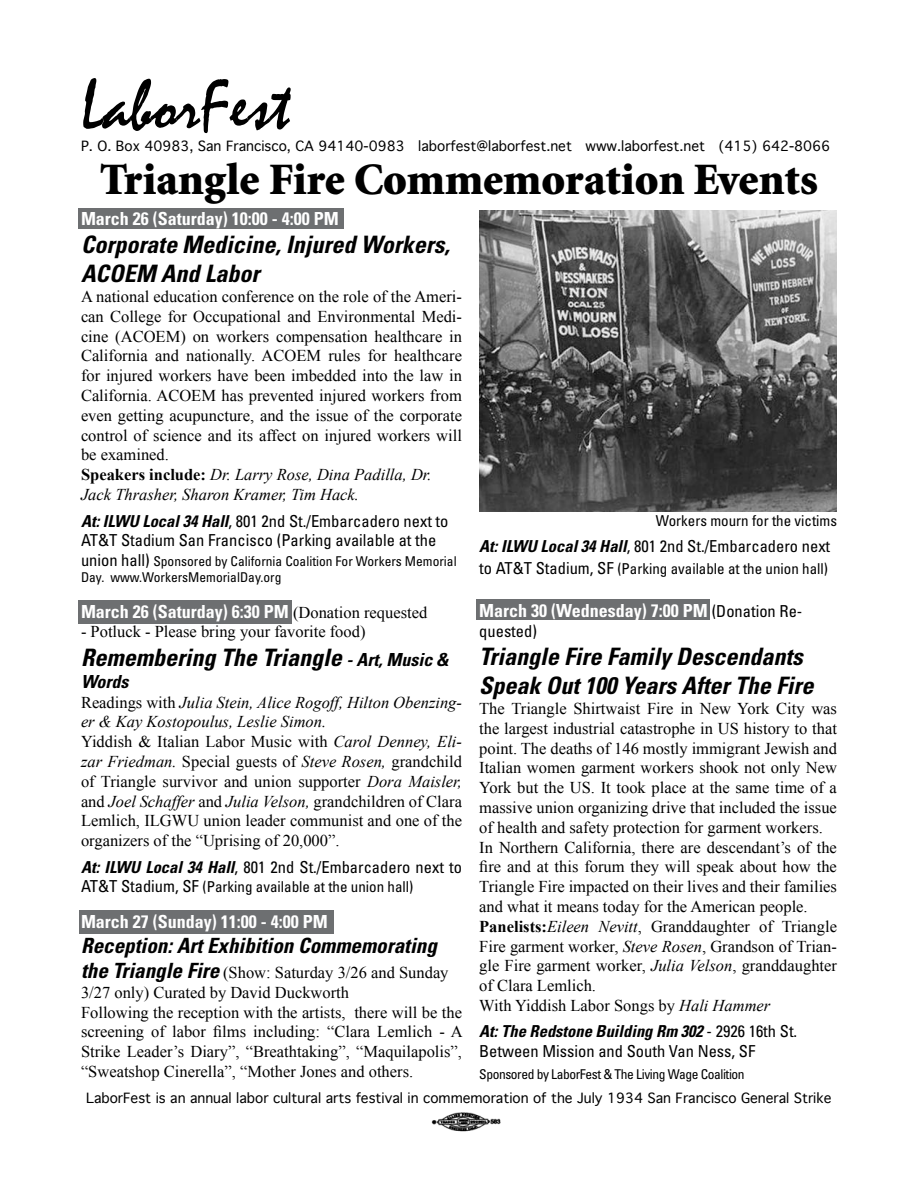
<style>
.page{position:relative;width:918px;height:1188px;background:#fff}
.page>*{position:absolute;margin:0;border:0;box-sizing:border-box;transform-origin:0 0}
.t1{font:72px "Mistral";color:#000}
.t2{font:900 45px "Minion Std";color:#000}
.t3{font:italic 700 condensed 24px/28.8px "Univers";color:#000}
.t4{font:italic 700 condensed 21px "Univers";color:#000}
.t5{font:700 condensed 18px "Univers";color:#fff}
.t6{font:italic 700 condensed 18px "Univers";color:#000}
.t7{font:16.5px/19.8px "Times New Roman";color:#000}
.t8{font:condensed 16.5px/19.8px "Univers";color:#000}
.t9{font:condensed 15px "Univers";color:#000}
.t10{font:13.5px "Geneva";color:#000}
.t11{font:condensed 13.5px/16.2px "Univers";color:#000}
.t12{font:condensed 13.5px "Univers";letter-spacing:-.03em;color:#000}
.s1{font-weight:700}
.s2{font-style:italic}
.s3{font-weight:700;font-style:italic}
.s4{font-size:16.5px}
.s5{font-family:"Times New Roman";font-weight:400;font-stretch:normal;font-size:16.5px;color:#000}
.s6{font-size:18px}
.s7{font-family:"Univers";font-weight:700;font-style:italic;font-stretch:condensed;font-size:21px}
.s8{font-weight:400;font-size:16.5px;color:#000}
</style>
<div class="page">
<div style="left:79px;top:910px;width:255px;height:24px;background:#6d6f71"></div>
<div style="left:476px;top:599px;width:234px;height:21px;background:#6d6f71"></div>
<div style="left:79px;top:209px;width:265px;height:20px;background:#6d6f71"></div>
<div style="left:78px;top:600px;width:214px;height:23px;background:#6d6f71"></div>
<img style="left:479px;top:210px;width:358px;height:302px">
<img style="left:431px;top:1112px;width:70px;height:20px">
<h1 class="t1" style="left:81px;top:65px;width:210px">LaborFest</h1>
<p class="t10" style="left:81px;top:138px;width:751px">P. O. Box 40983, San Francisco, CA 94140-0983 laborfest@laborfest.net www.laborfest.net (415) 642-8066</p>
<h2 class="t2" style="left:100px;top:156px;width:719px">Triangle Fire Commemoration Events</h2>
<p class="t5" style="left:81px;top:207px;width:259px">March 26 (Saturday) 10:00 - 4:00 PM</p>
<h3 class="t3" style="left:81px;top:230px;width:370px">Corporate Medicine, Injured Workers,<br>ACOEM And Labor</h3>
<p class="t7" style="left:81px;top:286px;width:383px">A national education conference on the role of the Ameri&shy;can College for Occupational and Environmental Medi&shy;cine (ACOEM) on workers compensation healthcare in California and nationally. ACOEM rules for healthcare for injured workers have been imbedded into the law in California. ACOEM has prevented injured workers from even getting acupuncture, and the issue of the corporate control of science and its affect on injured workers will be examined.<br><span class="s1">Speakers include:</span> <span class="s2">Dr. Larry Rose, Dina Padilla, Dr.<br>Jack Thrasher, Sharon Kramer, Tim Hack.</span></p>
<p class="t8" style="left:81px;top:510px;width:369px"><span class="s3">At: ILWU Local 34 Hall</span>, 801 2nd St./Embarcadero next to<br>AT&amp;T Stadium San Francisco (Parking available at the</p>
<p class="t11" style="left:81px;top:553px;width:377px"><span class="s4">union hall)</span> Sponsored by California Coalition For Workers Memorial<br>Day. www.WorkersMemorialDay.org</p>
<p class="t5" style="left:81px;top:600px;width:348px">March 26 (Saturday) 6:30 PM <span class="s5">(Donation requested</span></p>
<p class="t7" style="left:81px;top:622px;width:286px">- Potluck - Please bring your favorite food)</p>
<h3 class="t3" style="left:81px;top:643px;width:369px">Remembering The Triangle <span class="s6">- Art, Music &amp;</span></h3>
<p class="t6" style="left:81px;top:670px;width:49px">Words</p>
<p class="t7" style="left:81px;top:692px;width:383px">Readings with <span class="s2">Julia Stein, Alice Rogoff, Hilton Obenzing&shy;er &amp; Kay Kostopoulus, Leslie Simon.<br></span>Yiddish &amp; Italian Labor Music with <span class="s2">Carol Denney, Eli&shy;zar Friedman.</span> Special guests of <span class="s2">Steve Rosen,</span> grandchild of Triangle survivor and union supporter <span class="s2">Dora Maisler, </span>and <span class="s2">Joel Schaffer</span> and <span class="s2">Julia Velson,</span> grandchildren of Clara Lemlich, ILGWU union leader communist and one of the organizers of the “Uprising of 20,000”.</p>
<p class="t8" style="left:81px;top:856px;width:383px"><span class="s3">At: ILWU Local 34 Hall</span>, 801 2nd St./Embarcadero next to</p>
<p class="t9" style="left:81px;top:878px;width:334px"><span class="s4">AT&amp;T Stadium, SF</span> (Parking available at the union hall)</p>
<p class="t5" style="left:81px;top:910px;width:248px">March 27 (Sunday) 11:00 - 4:00 PM</p>
<p class="t4" style="left:81px;top:932px;width:357px">Reception: Art Exhibition Commemorating</p>
<p class="t7" style="left:81px;top:962px;width:383px"><span class="s7">the Triangle Fire</span> (Show: Saturday 3/26 and Sunday 3/27 only) Curated by David Duckworth<br>Following the reception with the artists, there will be the screening of labor films including: “Clara Lemlich - A Strike Leader’s Diary”, “Breathtaking”, “Maquilapolis”, “Sweatshop Cinerella”, “Mother Jones and others.</p>
<p class="t9" style="left:656px;top:511px;width:183px">Workers mourn for the victims</p>
<p class="t8" style="left:479px;top:536px;width:353px"><span class="s3">At: ILWU Local 34 Hall</span>, 801 2nd St./Embarcadero next</p>
<p class="t9" style="left:479px;top:559px;width:350px"><span class="s4">to AT&amp;T Stadium, SF</span> (Parking available at the union hall)</p>
<p class="t5" style="left:479px;top:599px;width:325px">March 30 (Wednesday) 7:00 PM <span class="s8">(Donation Re-</span></p>
<p class="t8" style="left:479px;top:620px;width:59px">quested)</p>
<h3 class="t3" style="left:479px;top:642px;width:336px">Triangle Fire Family Descendants<br>Speak Out 100 Years After The Fire</h3>
<p class="t7" style="left:479px;top:698px;width:359px">The Triangle Shirtwaist Fire in New York City was the largest industrial catastrophe in US history to that point. The deaths of 146 mostly immigrant Jewish and Italian women garment workers shook not only New York but the US. It took place at the same time of a massive union organizing drive that included the issue of health and safety protection for garment workers.<br>In Northern California, there are descendant’s of the fire and at this forum they will speak about how the Triangle Fire impacted on their lives and their families and what it means today for the American people.<br><span class="s1">Panelists:</span><span class="s2">Eileen Nevitt</span>, Granddaughter of Triangle Fire garment worker, <span class="s2">Steve Rosen</span>, Grandson of Trian&shy;gle Fire garment worker, <span class="s2">Julia Velson</span>, granddaughter of Clara Lemlich.<br>With Yiddish Labor Songs by <span class="s2">Hali Hammer</span></p>
<p class="t8" style="left:479px;top:1021px;width:320px"><span class="s3">At: The Redstone Building Rm 302</span> - 2926 16th St.<br>Between Mission and South Van Ness, SF</p>
<p class="t12" style="left:479px;top:1066px;width:267px">Sponsored by LaborFest &amp; The Living Wage Coalition</p>
<p class="t10" style="left:86px;top:1089px;width:747px">LaborFest is an annual labor cultural arts festival in commemoration of the July 1934 San Francisco General Strike</p>
</div>
